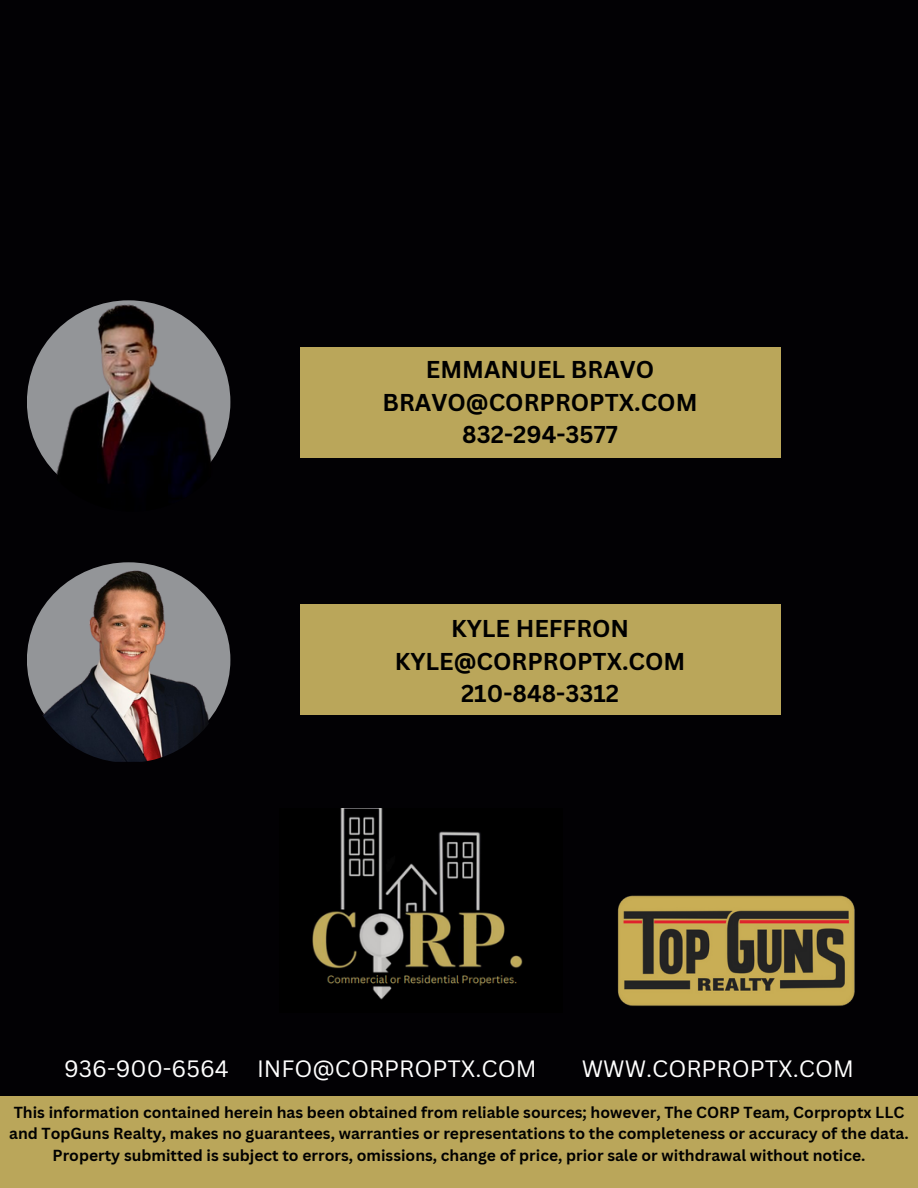
<style>
.page{position:relative;width:918px;height:1188px;background:#020104}
.page>*{position:absolute;margin:0;border:0;box-sizing:border-box;transform-origin:0 0}
.t1{font:700 23.7px/32.7px "Canva Sans";color:#000;text-align:center}
.t2{font:23.1px "Canva Sans";color:#fff}
.t3{font:700 15.6px "Canva Sans";color:#010101}
</style>
<div class="page">
<div style="left:0;top:1096px;width:918px;height:92px;background:#baa65a"></div>
<img style="left:27px;top:300px;width:211px;height:212px;border-radius:50%">
<img style="left:27px;top:559px;width:203px;height:204px;border-radius:50%">
<div style="left:300px;top:605px;width:480px;height:110px;background:#baa65a"></div>
<div style="left:300px;top:347px;width:480px;height:110px;background:#baa65a"></div>
<img style="left:312px;top:809px;width:211px;height:191px">
<img style="left:617px;top:895px;width:238px;height:111px">
<p class="t1" style="left:383px;top:352px;width:317px">EMMANUEL BRAVO<br>BRAVO@CORPROPTX.COM<br>832-294-3577</p>
<h2 class="t1" style="left:395px;top:611px;width:292px">KYLE HEFFRON<br>KYLE@CORPROPTX.COM<br>210-848-3312</h2>
<p class="t2" style="left:64px;top:1053px;width:474px">936-900-6564 INFO@CORPROPTX.COM</p>
<p class="t2" style="left:582px;top:1053px;width:274px">WWW.CORPROPTX.COM</p>
<p class="t3" style="left:14px;top:1101px;width:892px">This information contained herein has been obtained from reliable sources; however, The CORP Team, Corproptx LLC</p>
<h1 class="t3" style="left:9px;top:1123px;width:901px">and TopGuns Realty, makes no guarantees, warranties or representations to the completeness or accuracy of the data.</h1>
<p class="t3" style="left:53px;top:1144px;width:814px">Property submitted is subject to errors, omissions, change of price, prior sale or withdrawal without notice.</p>
</div>
